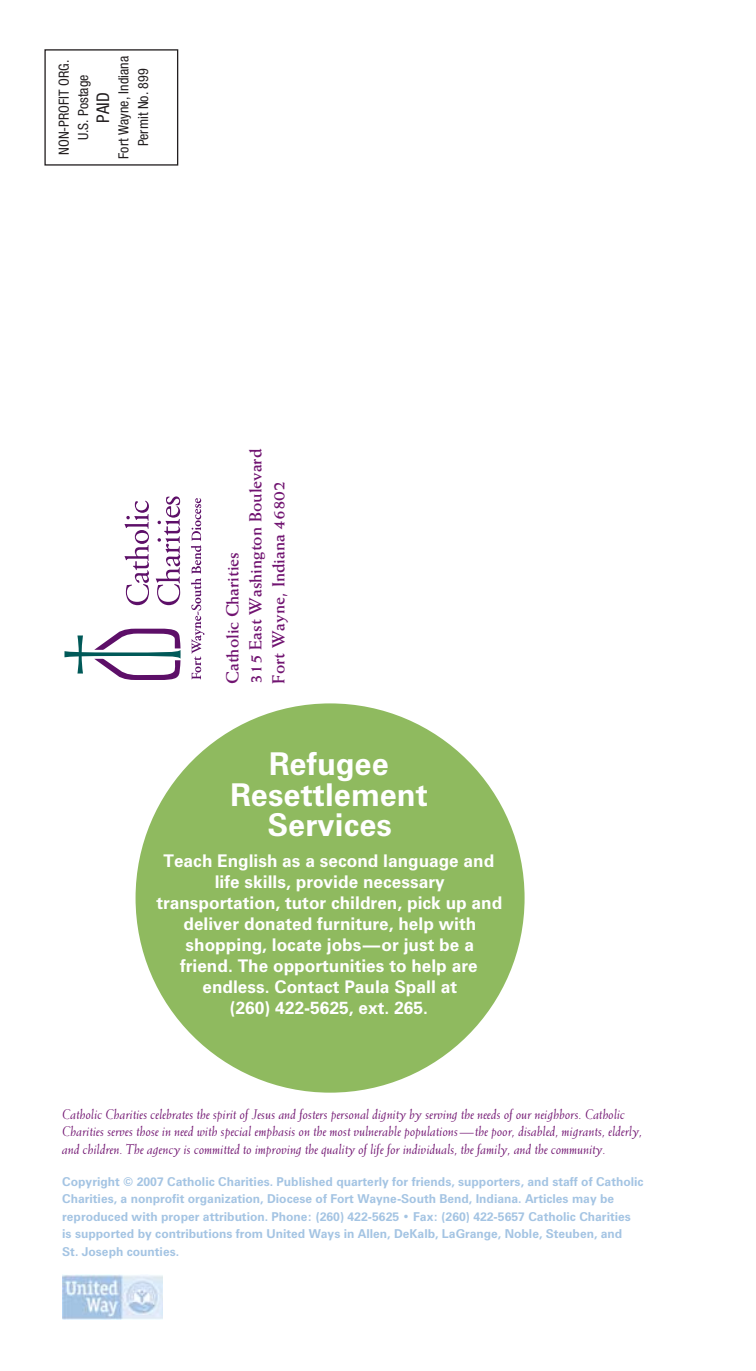
<style>
.page{position:relative;width:756px;height:1371px;background:#fff}
.page>*{position:absolute;margin:0;border:0;box-sizing:border-box;transform-origin:0 0}
.t1{font:700 31.5px/30.4px "Zurich BT";color:#fff;text-align:center}
.t2{font:700 17.5px/21px "Zurich BT";color:#fff;text-align:center}
.t3{font:700 17.5px/22.9px "Weiss";color:#711471}
.t4{font:condensed 17.5px "Helvetica Neue";color:#231f20}
.t5{font:italic 14px/17.5px "Weiss";color:#711471}
.t6{font:condensed 14px/19.4px "Helvetica Neue";color:#231f20;text-align:center}
.t7{font:700 12.25px/17.5px "Zurich BT";color:#a4c4e3}
</style>
<div class="page">
<svg style="left:64px;top:628px;width:117px;height:52px"></svg>
<svg style="left:125px;top:500px;width:24px;height:105px"></svg>
<svg style="left:156px;top:496px;width:24px;height:109px"></svg>
<svg style="left:191px;top:498px;width:13px;height:181px"></svg>
<div style="left:44px;top:49px;width:134px;height:117px;border:1px solid #231f20"></div>
<img style="left:63px;top:1274px;width:100px;height:45px">
<div style="left:136px;top:703px;width:389px;height:389px;background:#8fba5f;border-radius:50%"></div>
<p class="t6" style="left:54px;top:155px;width:96px;rotate:-90deg">NON-PROFIT ORG.<br>U.S. Postage</p>
<h2 class="t4" style="left:93px;top:123px;width:32px;rotate:-90deg">PAID</h2>
<p class="t6" style="left:114px;top:159px;width:104px;rotate:-90deg">Fort Wayne, Indiana<br>Permit No. 899</p>
<h2 class="t3" style="left:221px;top:683px;width:236px;rotate:-90deg">Catholic Charities<br>315 East Washington Boulevard<br>Fort Wayne, Indiana 46802</h2>
<h1 class="t1" style="left:230px;top:748px;width:199px">Refugee<br>Resettlement<br>Services</h1>
<p class="t2" style="left:156px;top:850px;width:347px">Teach English as a second language and life skills, provide necessary transportation, tutor children, pick up and deliver donated furniture, help with shopping, locate jobs—or just be a<br>friend. The opportunities to help are endless. Contact Paula Spall at<br>(260) 422-5625, ext. 265.</p>
<p class="t5" style="left:62px;top:1105px;width:582px">Catholic Charities celebrates the spirit of Jesus and fosters personal dignity by serving the needs of our neighbors. Catholic<br>Charities serves those in need with special emphasis on the most vulnerable populations—the poor, disabled, migrants, elderly, and children. The agency is committed to improving the quality of life for individuals, the family, and the community.</p>
<p class="t7" style="left:62px;top:1172px;width:583px">Copyright © 2007 Catholic Charities. Published quarterly for friends, supporters, and staff of Catholic Charities, a nonprofit organization, Diocese of Fort Wayne-South Bend, Indiana. Articles may be reproduced with proper attribution. Phone: (260) 422-5625 • Fax: (260) 422-5657 Catholic Charities<br>is supported by contributions from United Ways in Allen, DeKalb, LaGrange, Noble, Steuben, and<br>St. Joseph counties.</p>
</div>
